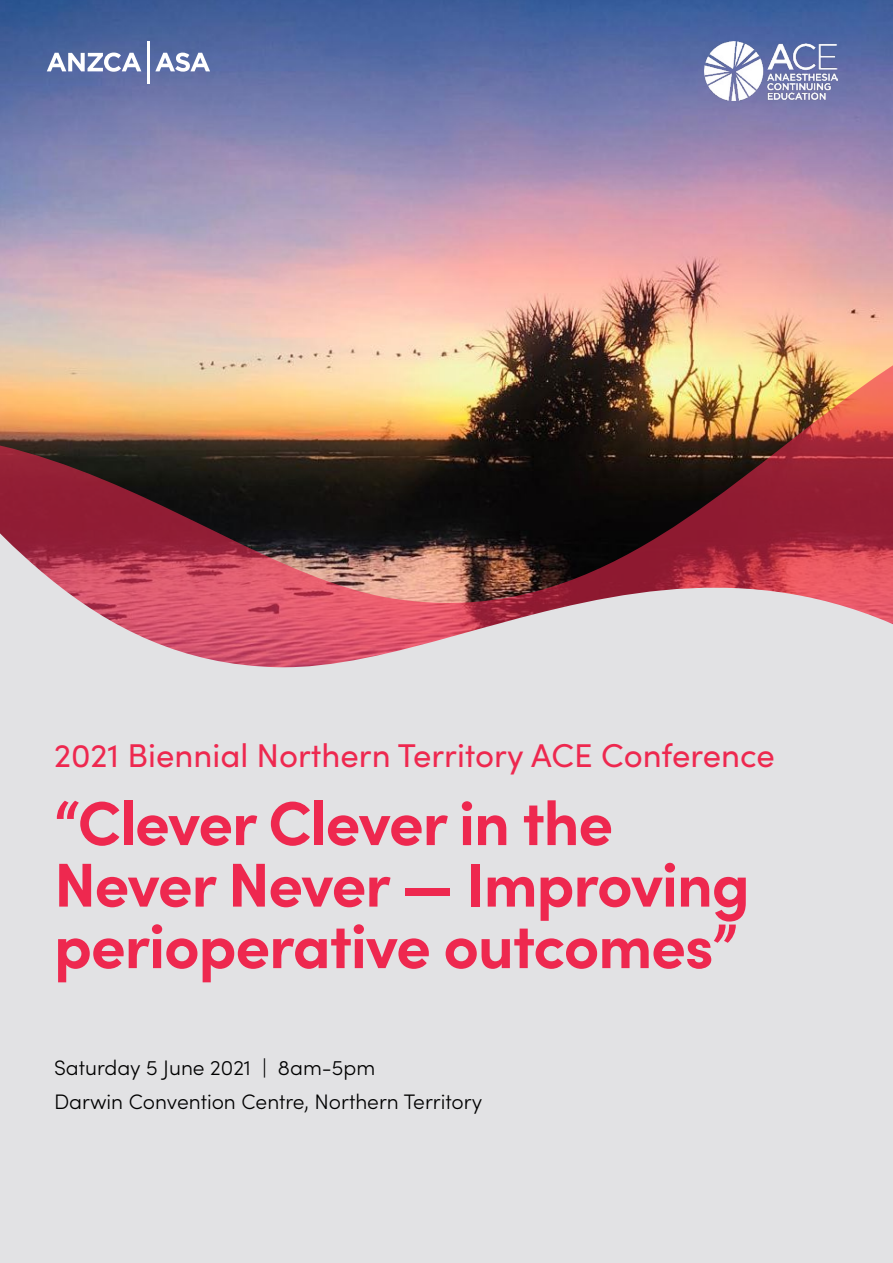
<style>
.page{position:relative;width:893px;height:1263px;background:#fff}
.page>*{position:absolute;margin:0;border:0;box-sizing:border-box;transform-origin:0 0}
.t1{font:700 62.1px/61.5px "Sofia Pro";letter-spacing:-.02em;color:#ee284f}
.t2{font:33px "Sofia Pro";color:#ee284f}
.t3{font:300 21px/34.5px "Sofia Pro";color:#000}
</style>
<div class="page">
<img style="left:0;top:0;width:893px;height:100px">
<svg style="left:47px;top:53px;width:94px;height:19px"></svg>
<svg style="left:155px;top:53px;width:55px;height:19px"></svg>
<hr style="left:147px;top:41px;width:3px;height:43px;background:#fff">
<img style="left:0;top:100px;width:893px;height:1163px">
<img style="left:705px;top:41px;width:133px;height:59px">
<h2 class="t2" style="left:54px;top:731px;width:722px">2021 Biennial Northern Territory ACE Conference</h2>
<h1 class="t1" style="left:54px;top:787px;width:697px">“Clever Clever in the<br>Never Never — Improving perioperative outcomes”</h1>
<p class="t3" style="left:54px;top:1049px;width:430px">Saturday 5 June 2021 | 8am-5pm<br>Darwin Convention Centre, Northern Territory</p>
</div>
